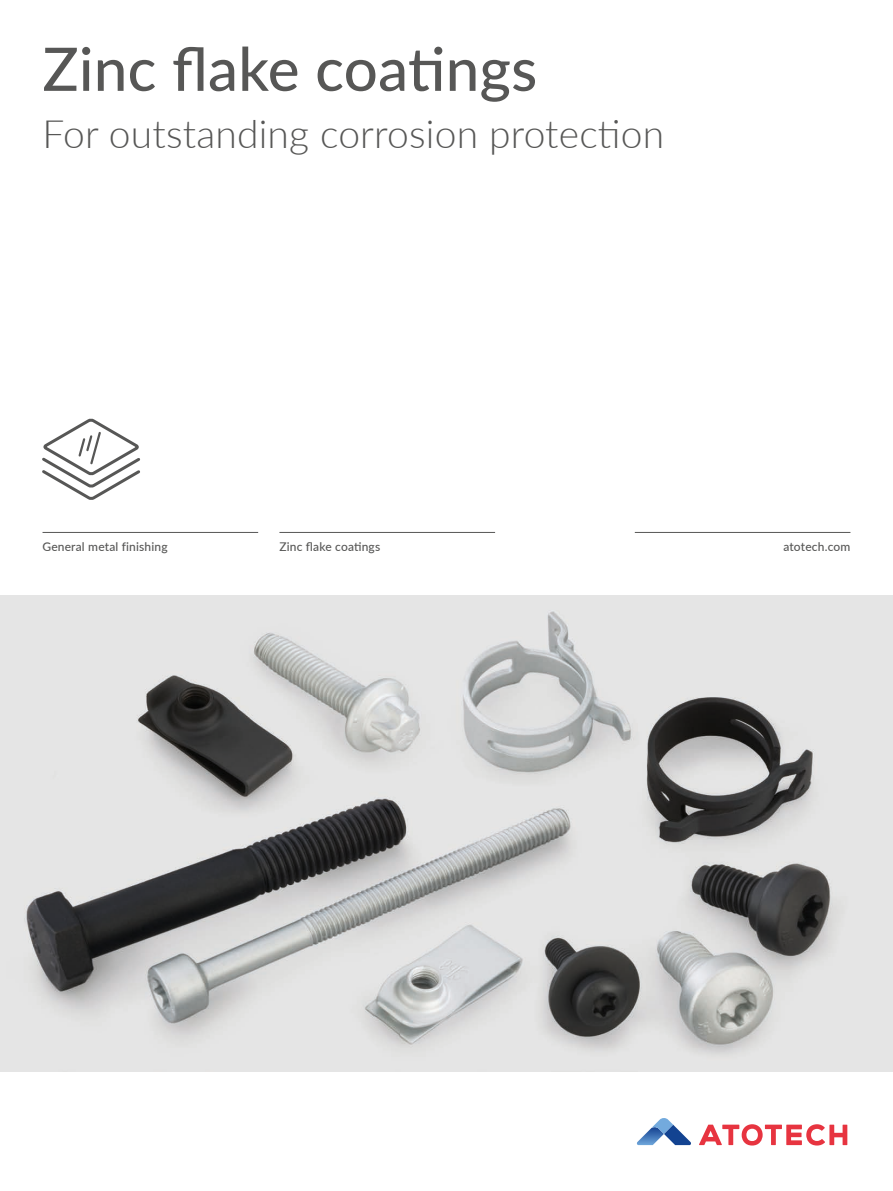
<style>
.page{position:relative;width:893px;height:1191px;background:#fff}
.page>*{position:absolute;margin:0;border:0;box-sizing:border-box;transform-origin:0 0}
.t1{font:500 60px "Lato";letter-spacing:.005em;color:#575756}
.t2{font:300 39px "Lato";letter-spacing:.005em;color:#575756}
.t3{font:500 12px "Lato";letter-spacing:.015em;color:#575756}
</style>
<div class="page">
<hr style="left:635px;top:532px;width:215px;height:1px;background:#575756">
<hr style="left:43px;top:532px;width:215px;height:1px;background:#575756">
<hr style="left:279px;top:532px;width:216px;height:1px;background:#575756">
<img style="left:0;top:595px;width:893px;height:476px">
<svg style="left:42px;top:418px;width:99px;height:82px"></svg>
<svg style="left:699px;top:1124px;width:148px;height:21px"></svg>
<svg style="left:636px;top:1118px;width:55px;height:27px"></svg>
<h1 class="t1" style="left:43px;top:26px;width:496px">Zinc flake coatings</h1>
<h2 class="t2" style="left:43px;top:107px;width:623px">For outstanding corrosion protection</h2>
<p class="t3" style="left:43px;top:538px;width:127px">General metal finishing</p>
<p class="t3" style="left:279px;top:538px;width:102px">Zinc flake coatings</p>
<p class="t3" style="left:783px;top:538px;width:69px">atotech.com</p>
</div>
